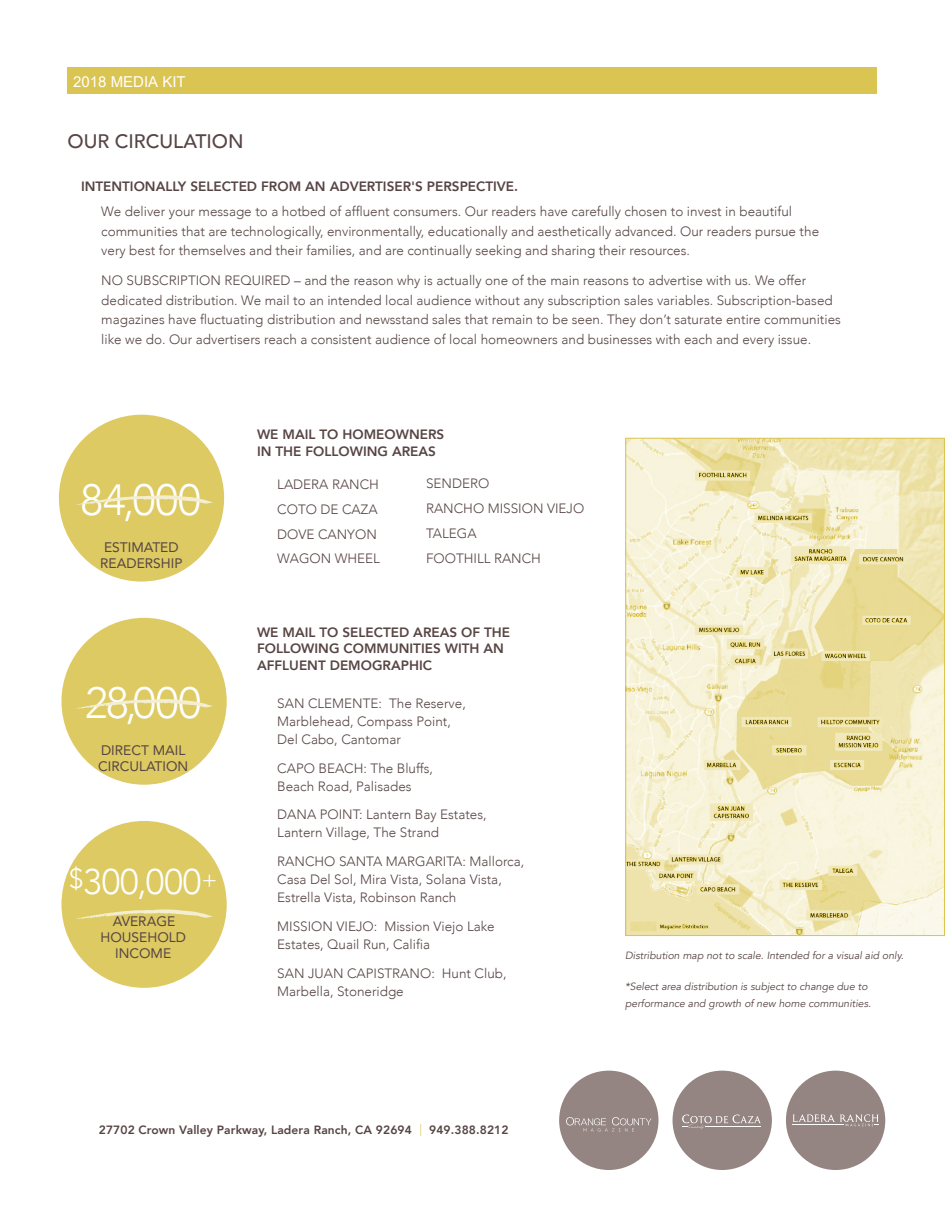
<style>
.page{position:relative;width:945px;height:1215px;background:#fff}
.page>*{position:absolute;margin:0;border:0;box-sizing:border-box;transform-origin:0 0}
.t1{font:300 43.65px "Avenir";color:#fff}
.t2{font:300 35.55px "Avenir";color:#fff}
.subhead{font:500 19.5px "Avenir";color:#574544}
.t3{font:15px "Arial";color:#fff}
.t4{font:13.8px/16px "Avenir";color:#574544}
.body{font:300 13.5px/18px "Avenir";color:#574544}
.sub_subhead{font:800 13.5px/16.5px "Avenir";color:#574544}
.t5{font:800 12px "Avenir";letter-spacing:.01em;color:#574544}
.body-2{font:italic 10.5px/16.4px "Avenir";color:#574544}
.s1{font-weight:300;color:#dac452}
</style>
<div class="page">
<div style="left:68px;top:68px;width:810px;height:26px;background:#dac452"></div>
<div style="left:559px;top:1071px;width:100px;height:99px;background:#948482;border-radius:50%"></div>
<div style="left:673px;top:1071px;width:99px;height:99px;background:#948482;border-radius:50%"></div>
<div style="left:786px;top:1071px;width:99px;height:99px;background:#948482;border-radius:50%"></div>
<svg style="left:793px;top:1114px;width:85px;height:12px"></svg>
<svg style="left:682px;top:1115px;width:79px;height:14px"></svg>
<svg style="left:566px;top:1117px;width:86px;height:15px"></svg>
<img style="left:627px;top:440px;width:316px;height:494px">
<div style="left:625px;top:438px;width:320px;height:498px;border:1px solid #dac452"></div>
<div style="left:59px;top:415px;width:165px;height:167px;background:#ddca63;border-radius:50%"></div>
<svg style="left:76px;top:495px;width:137px;height:10px"></svg>
<div style="left:61px;top:618px;width:166px;height:167px;background:#ddca63;border-radius:50%"></div>
<svg style="left:76px;top:699px;width:137px;height:10px"></svg>
<div style="left:61px;top:821px;width:166px;height:167px;background:#ddca63;border-radius:50%"></div>
<svg style="left:76px;top:909px;width:137px;height:10px"></svg>
<p class="t3" style="left:73px;top:71px;width:114px">2018 MEDIA KIT</p>
<p class="subhead" style="left:68px;top:124px;width:178px">OUR CIRCULATION</p>
<p class="sub_subhead" style="left:81px;top:178px;width:439px">INTENTIONALLY SELECTED FROM AN ADVERTISER'S PERSPECTIVE.</p>
<p class="body" style="left:101px;top:202px;width:719px;line-height:19.5px">We deliver your message to a hotbed of affluent consumers. Our readers have carefully chosen to invest in beautiful communities that are technologically, environmentally, educationally and aesthetically advanced. Our readers pursue the very best for themselves and their families, and are continually seeking and sharing their resources.</p>
<p class="body" style="left:101px;top:271px;width:741px;line-height:19.5px">NO SUBSCRIPTION REQUIRED – and the reason why is actually one of the main reasons to advertise with us. We offer dedicated distribution. We mail to an intended local audience without any subscription sales variables. Subscription-based magazines have fluctuating distribution and newsstand sales that remain to be seen. They don’t saturate entire communities like we do. Our advertisers reach a consistent audience of local homeowners and businesses with each and every issue.</p>
<p class="t1" style="left:80px;top:474px;width:122px">84,000</p>
<p class="t4" style="left:100px;top:539px;width:84px">ESTIMATED<br>READERSHIP</p>
<p class="t1" style="left:85px;top:677px;width:117px">28,000</p>
<p class="t4" style="left:98px;top:741px;width:92px">DIRECT MAIL<br>CIRCULATION</p>
<p class="t2" style="left:69px;top:861px;width:150px"><sup>$</sup>300,000<sup>+</sup></p>
<p class="t4" style="left:101px;top:913px;width:87px;text-align:center">AVERAGE<br>HOUSEHOLD<br>INCOME</p>
<p class="sub_subhead" style="left:257px;top:426px;width:189px">WE MAIL TO HOMEOWNERS<br>IN THE FOLLOWING AREAS</p>
<p class="body" style="left:277px;top:475px;width:103px">LADERA RANCH</p>
<p class="body" style="left:277px;top:500px;width:102px">COTO DE CAZA</p>
<p class="body" style="left:277px;top:525px;width:101px">DOVE CANYON</p>
<p class="body" style="left:277px;top:550px;width:104px">WAGON WHEEL</p>
<p class="body" style="left:426px;top:475px;width:65px">SENDERO</p>
<p class="body" style="left:426px;top:499px;width:160px">RANCHO MISSION VIEJO</p>
<p class="body" style="left:426px;top:524px;width:52px">TALEGA</p>
<p class="body" style="left:426px;top:549px;width:117px">FOOTHILL RANCH</p>
<p class="sub_subhead" style="left:257px;top:624px;width:255px">WE MAIL TO SELECTED AREAS OF THE<br>FOLLOWING COMMUNITIES WITH AN<br>AFFLUENT DEMOGRAPHIC</p>
<p class="body" style="left:277px;top:694px;width:190px">SAN CLEMENTE: The Reserve,<br>Marblehead, Compass Point,<br>Del Cabo, Cantomar</p>
<p class="body" style="left:277px;top:759px;width:157px">CAPO BEACH: The Bluffs,<br>Beach Road, Palisades</p>
<p class="body" style="left:277px;top:806px;width:211px">DANA POINT: Lantern Bay Estates,<br>Lantern Village, The Strand</p>
<p class="body" style="left:277px;top:853px;width:249px">RANCHO SANTA MARGARITA: Mallorca,<br>Casa Del Sol, Mira Vista, Solana Vista,<br>Estrella Vista, Robinson Ranch</p>
<p class="body" style="left:277px;top:917px;width:219px">MISSION VIEJO: Mission Viejo Lake<br>Estates, Quail Run, Califia</p>
<p class="body" style="left:277px;top:964px;width:231px">SAN JUAN CAPISTRANO: Hunt Club,<br>Marbella, Stoneridge</p>
<p class="body-2" style="left:625px;top:948px;width:280px">Distribution map not to scale. Intended for a visual aid only.</p>
<p class="body-2" style="left:625px;top:979px;width:247px">*Select area distribution is subject to change due to performance and growth of new home communities.</p>
<p class="t5" style="left:99px;top:1121px;width:411px">27702 Crown Valley Parkway, Ladera Ranch, CA 92694 <span class="s1">|</span> 949.388.8212</p>
</div>
